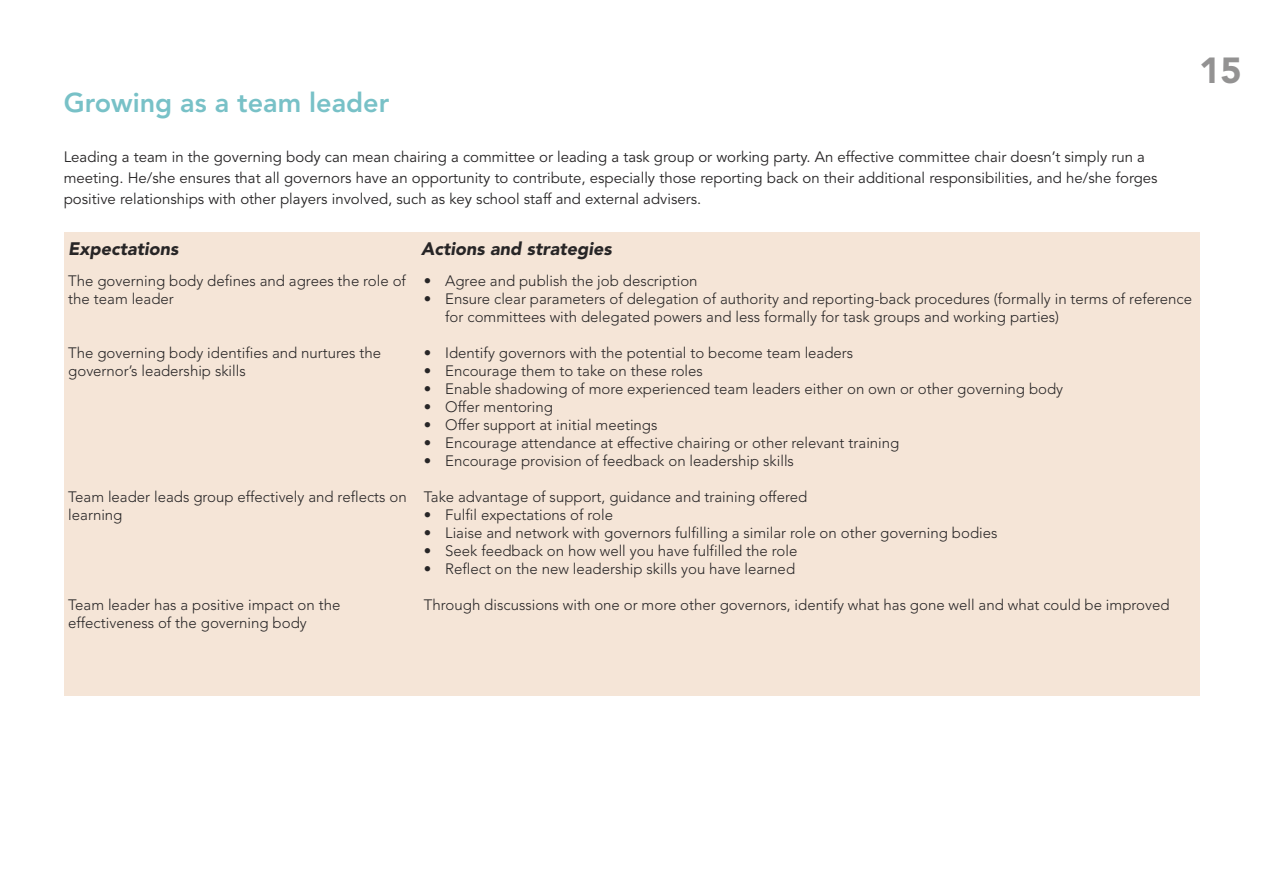
<style>
.page{position:relative;width:1263px;height:893px;background:#fff}
.page>*{position:absolute;margin:0;border:0;box-sizing:border-box;transform-origin:0 0}
.t1{font:900 36px "Avenir";color:rgb(39 37 38/.5)}
.t2{font:800 27px "Avenir";color:#78c1c7}
.t3{font:italic 900 18px "Avenir";color:#272526}
.t4{font:300 15px/18px "Avenir";color:#272526}
.t5{font:15px/21px "Avenir";color:#272526}
</style>
<div class="page">
<div style="left:64px;top:233px;width:1135px;height:463px;background:#f5e5d7"></div>
<h2 class="t2" style="left:64px;top:82px;width:327px">Growing as a team leader</h2>
<p class="t5" style="left:64px;top:147px;width:1095px">Leading a team in the governing body can mean chairing a committee or leading a task group or working party. An effective committee chair doesn’t simply run a meeting. He/she ensures that all governors have an opportunity to contribute, especially those reporting back on their additional responsibilities, and he/she forges positive relationships with other players involved, such as key school staff and external advisers.</p>
<h1 class="t1" style="left:1199px;top:39px;width:44px">15</h1>
<p class="t3" style="left:68px;top:234px;width:112px">Expectations</p>
<p class="t3" style="left:421px;top:234px;width:192px">Actions and strategies</p>
<p class="t4" style="left:68px;top:272px;width:339px">The governing body defines and agrees the role of the team leader</p>
<p class="t4" style="left:424px;top:272px;width:275px">• Agree and publish the job description</p>
<p class="t4" style="left:445px;top:290px;width:748px;text-indent:-21px">• Ensure clear parameters of delegation of authority and reporting-back procedures (formally in terms of reference for committees with delegated powers and less formally for task groups and working parties)</p>
<p class="t4" style="left:424px;top:344px;width:431px">• Identify governors with the potential to become team leaders</p>
<p class="t4" style="left:424px;top:362px;width:280px">• Encourage them to take on these roles</p>
<p class="t4" style="left:424px;top:380px;width:641px">• Enable shadowing of more experienced team leaders either on own or other governing body</p>
<p class="t4" style="left:424px;top:398px;width:131px">• Offer mentoring</p>
<p class="t4" style="left:424px;top:416px;width:235px">• Offer support at initial meetings</p>
<p class="t4" style="left:424px;top:434px;width:477px">• Encourage attendance at effective chairing or other relevant training</p>
<p class="t4" style="left:424px;top:452px;width:372px">• Encourage provision of feedback on leadership skills</p>
<p class="t4" style="left:424px;top:488px;width:385px">Take advantage of support, guidance and training offered</p>
<p class="t4" style="left:424px;top:506px;width:191px">• Fulfil expectations of role</p>
<p class="t4" style="left:424px;top:524px;width:575px">• Liaise and network with governors fulfilling a similar role on other governing bodies</p>
<p class="t4" style="left:424px;top:542px;width:375px">• Seek feedback on how well you have fulfilled the role</p>
<p class="t4" style="left:424px;top:560px;width:373px">• Reflect on the new leadership skills you have learned</p>
<p class="t4" style="left:424px;top:596px;width:747px">Through discussions with one or more other governors, identify what has gone well and what could be improved</p>
<p class="t4" style="left:68px;top:344px;width:314px">The governing body identifies and nurtures the governor’s leadership skills</p>
<p class="t4" style="left:68px;top:488px;width:340px">Team leader leads group effectively and reflects on learning</p>
<p class="t4" style="left:68px;top:596px;width:274px">Team leader has a positive impact on the effectiveness of the governing body</p>
</div>
